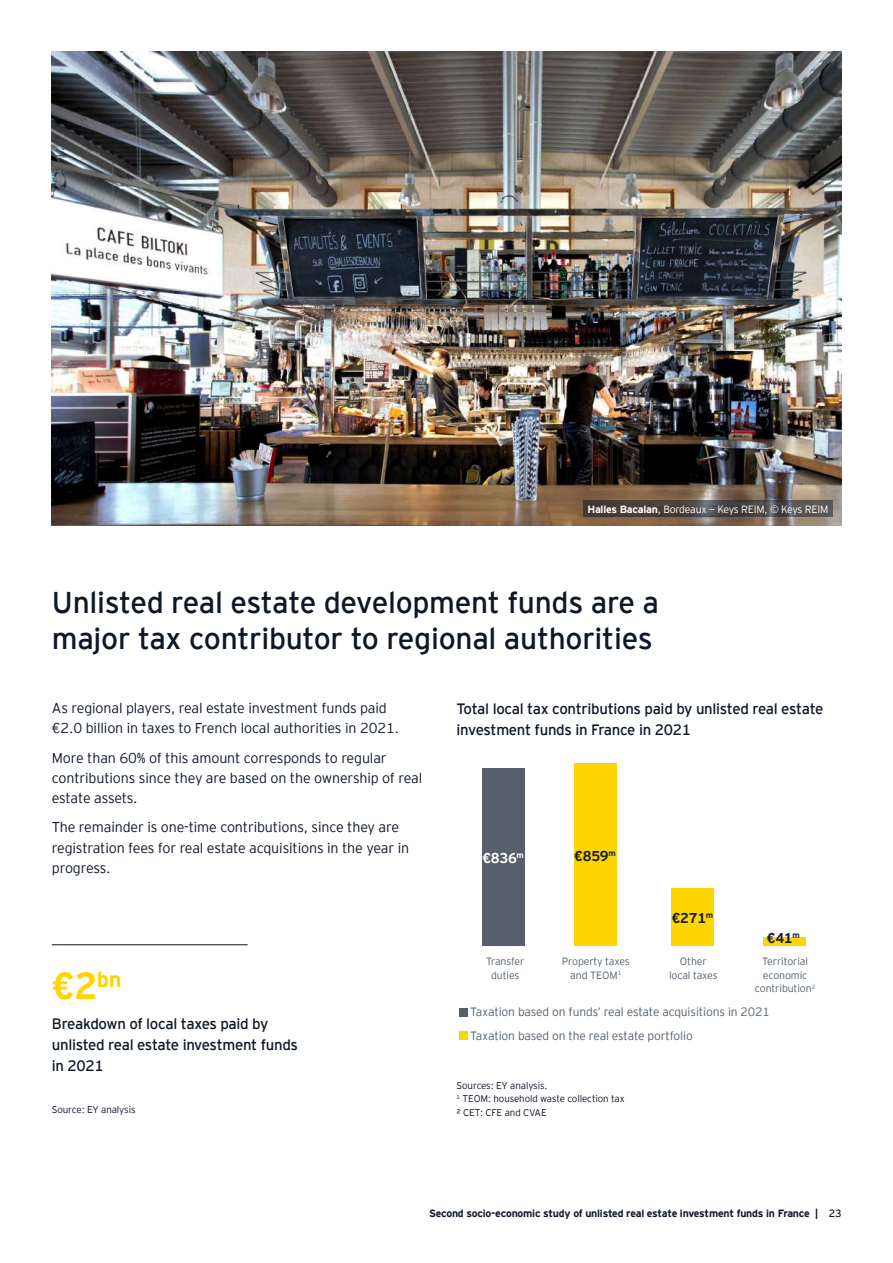
<style>
.page{position:relative;width:893px;height:1263px;background:#fff}
.page>*{position:absolute;margin:0;border:0;box-sizing:border-box;transform-origin:0 0}
.t1{font:700 37.5px "EY Interstate";color:#ffd500}
.t2{font:30px/36px "EY Interstate";letter-spacing:-.01em;color:#0f1727}
.t3{font:15px/21px "EY Interstate";letter-spacing:-.02em;color:#0f1727}
.t4{font:300 14.25px/20.2px "EY Interstate";letter-spacing:-.01em;color:#0f1727}
.t5{font:700 14.25px "EY Interstate";letter-spacing:-.02em;color:#181d29}
.t6{font:700 14.25px "EY Interstate";color:#fff}
.t7{font:300 12px/24.2px "EY Interstate";letter-spacing:-.01em;color:#55606c}
.t8{font:300 10.5px/13.6px "EY Interstate";letter-spacing:-.01em;color:#55606c;text-align:center}
.t9{font:700 10.5px "EY Interstate";letter-spacing:-.02em;color:#0f1727}
.t10{font:300 10.5px "EY Interstate";letter-spacing:-.02em;color:#fff}
.t11{font:300 9.75px/13.5px "EY Interstate";letter-spacing:-.01em;color:#0f1727}
.s1{font-weight:700}
.s2{font-weight:400}
</style>
<div class="page">
<img style="left:52px;top:52px;width:789px;height:473px">
<svg style="left:583px;top:500px;width:250px;height:17px;background:#4e4643"></svg>
<hr style="left:52px;top:944px;width:196px;height:1px;background:#0f1727">
<div style="left:482px;top:768px;width:42px;height:178px;background:#55606c"></div>
<div style="left:671px;top:889px;width:43px;height:57px;background:#ffd500"></div>
<div style="left:574px;top:764px;width:42px;height:182px;background:#ffd500"></div>
<div style="left:763px;top:937px;width:43px;height:9px;background:#ffd500"></div>
<div style="left:459px;top:1008px;width:8px;height:8px;background:#55606c"></div>
<div style="left:459px;top:1031px;width:8px;height:9px;background:#ffd500"></div>
<p class="t10" style="left:587px;top:502px;width:242px"><span class="s1">Halles Bacalan</span>, Bordeaux − Keys REIM, © Keys REIM</p>
<h2 class="t2" style="left:52px;top:582px;width:609px">Unlisted real estate development funds are a major tax contributor to regional authorities</h2>
<p class="t4" style="left:52px;top:697px;width:349px">As regional players, real estate investment funds paid €2.0 billion in taxes to French local authorities in 2021.</p>
<p class="t4" style="left:52px;top:746px;width:372px">More than 60% of this amount corresponds to regular contributions since they are based on the ownership of real estate assets.</p>
<p class="t4" style="left:52px;top:816px;width:359px">The remainder is one-time contributions, since they are registration fees for real estate acquisitions in the year in progress.</p>
<h1 class="t1" style="left:52px;top:959px;width:71px">€2<sup>bn</sup></h1>
<p class="t3" style="left:52px;top:1012px;width:248px">Breakdown of local taxes paid by unlisted real estate investment funds in 2021</p>
<p class="t11" style="left:52px;top:1102px;width:85px">Source: EY analysis</p>
<p class="t3" style="left:457px;top:697px;width:368px">Total local tax contributions paid by unlisted real estate investment funds in France in 2021</p>
<p class="t6" style="left:482px;top:848px;width:43px">€836<sup>m</sup></p>
<p class="t5" style="left:574px;top:845px;width:43px">€859<sup>m</sup></p>
<p class="t5" style="left:672px;top:908px;width:43px">€271<sup>m</sup></p>
<p class="t5" style="left:767px;top:928px;width:34px">€41<sup>m</sup></p>
<p class="t8" style="left:486px;top:954px;width:40px">Transfer duties</p>
<p class="t8" style="left:669px;top:954px;width:50px">Other local taxes</p>
<p class="t8" style="left:562px;top:954px;width:69px">Property taxes and TEOM<sup>1</sup></p>
<p class="t8" style="left:755px;top:954px;width:62px">Territorial economic contribution<sup>2</sup></p>
<p class="t7" style="left:470px;top:999px;width:301px">Taxation based on funds’ real estate acquisitions in 2021<br>Taxation based on the real estate portfolio</p>
<p class="t11" style="left:457px;top:1078px;width:170px">Sources: EY analysis.<br><sup>1</sup> TEOM: household waste collection tax<br>² CET: CFE and CVAE</p>
<p class="t9" style="left:429px;top:1206px;width:414px">Second socio-economic study of unlisted real estate investment funds in France | <span class="s2">23</span></p>
</div>
